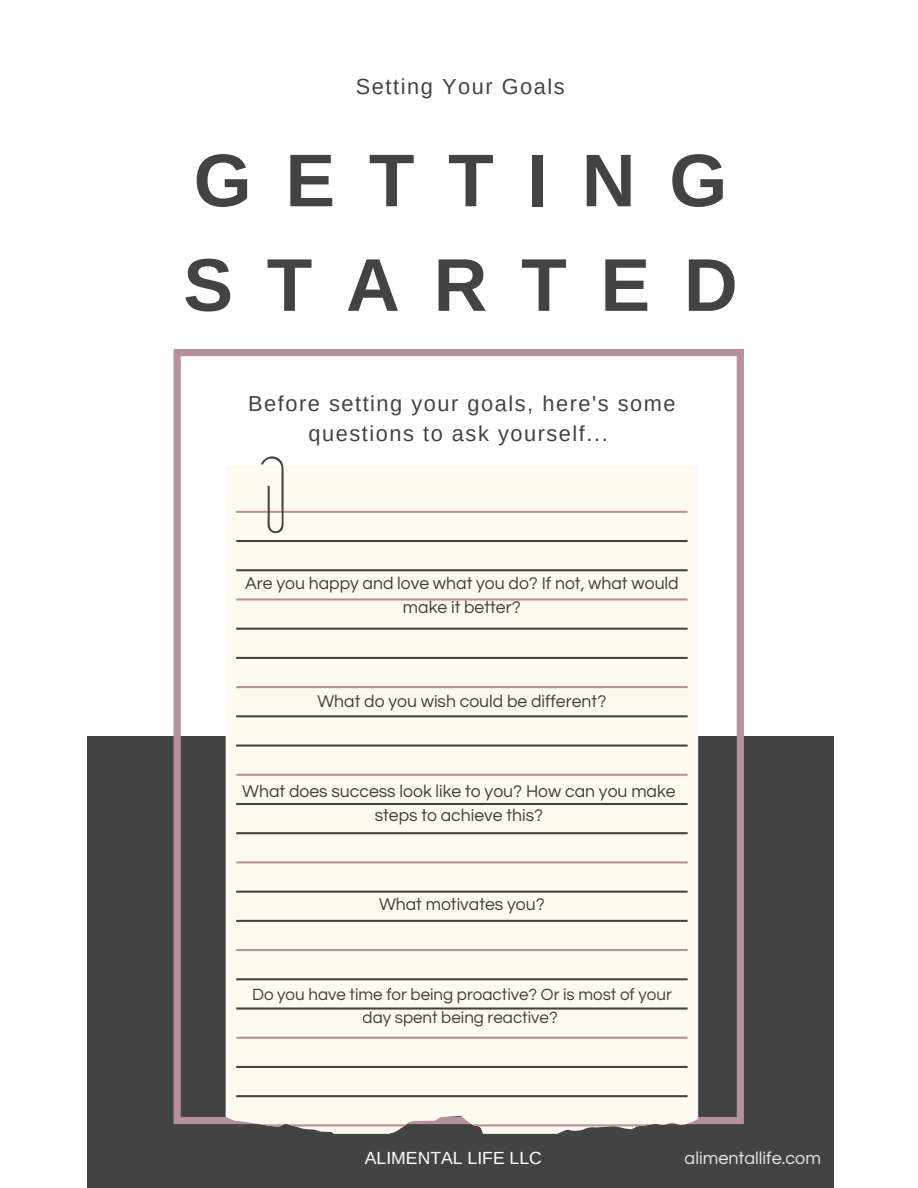
<style>
.page{position:relative;width:918px;height:1188px;background:#fff}
.page>*{position:absolute;margin:0;border:0;box-sizing:border-box;transform-origin:0 0}
.t1{font:700 74.7px/104.6px "Arimo";letter-spacing:.45em;color:#434343}
.t2{font:21.75px/30.2px "Arimo";letter-spacing:.07em;color:#434343;text-align:center}
.t3{font:18px "Questrial";color:#e1e8ed}
.t4{font:17.55px/24.3px "Questrial";color:#443e3e;text-align:center}
.t5{font:17.55px "Arimo";color:#fff}
.t6{font:16.95px/23.4px "Questrial";color:#443e3e;text-align:center}
</style>
<div class="page">
<div style="left:87px;top:737px;width:747px;height:451px;background:#434343"></div>
<svg style="left:174px;top:349px;width:570px;height:775px"></svg>
<svg style="left:226px;top:465px;width:472px;height:669px;fill:#fffaef"></svg>
<svg style="left:236px;top:1097px;width:452px;height:29px;background:#f4ede4"></svg>
<svg style="left:236px;top:454px;width:452px;height:643px;fill:#fffaef"></svg>
<p class="t2" style="left:356px;top:72px;width:210px">Setting Your Goals</p>
<p class="t1" style="left:183px;top:128px;width:556px">GETTING<br>STARTED</p>
<p class="t2" style="left:248px;top:388px;width:429px">Before setting your goals, here's some questions to ask yourself...</p>
<p class="t4" style="left:245px;top:571px;width:435px">Are you happy and love what you do? If not, what would make it better?</p>
<p class="t4" style="left:317px;top:689px;width:290px">What do you wish could be different?</p>
<p class="t4" style="left:242px;top:779px;width:435px">What does success look like to you? How can you make steps to achieve this?</p>
<p class="t4" style="left:379px;top:892px;width:167px">What motivates you?</p>
<p class="t6" style="left:252px;top:983px;width:421px">Do you have time for being proactive? Or is most of your day spent being reactive?</p>
<p class="t5" style="left:365px;top:1148px;width:179px">ALIMENTAL LIFE LLC</p>
<p class="t3" style="left:685px;top:1149px;width:138px">alimentallife.com</p>
</div>
